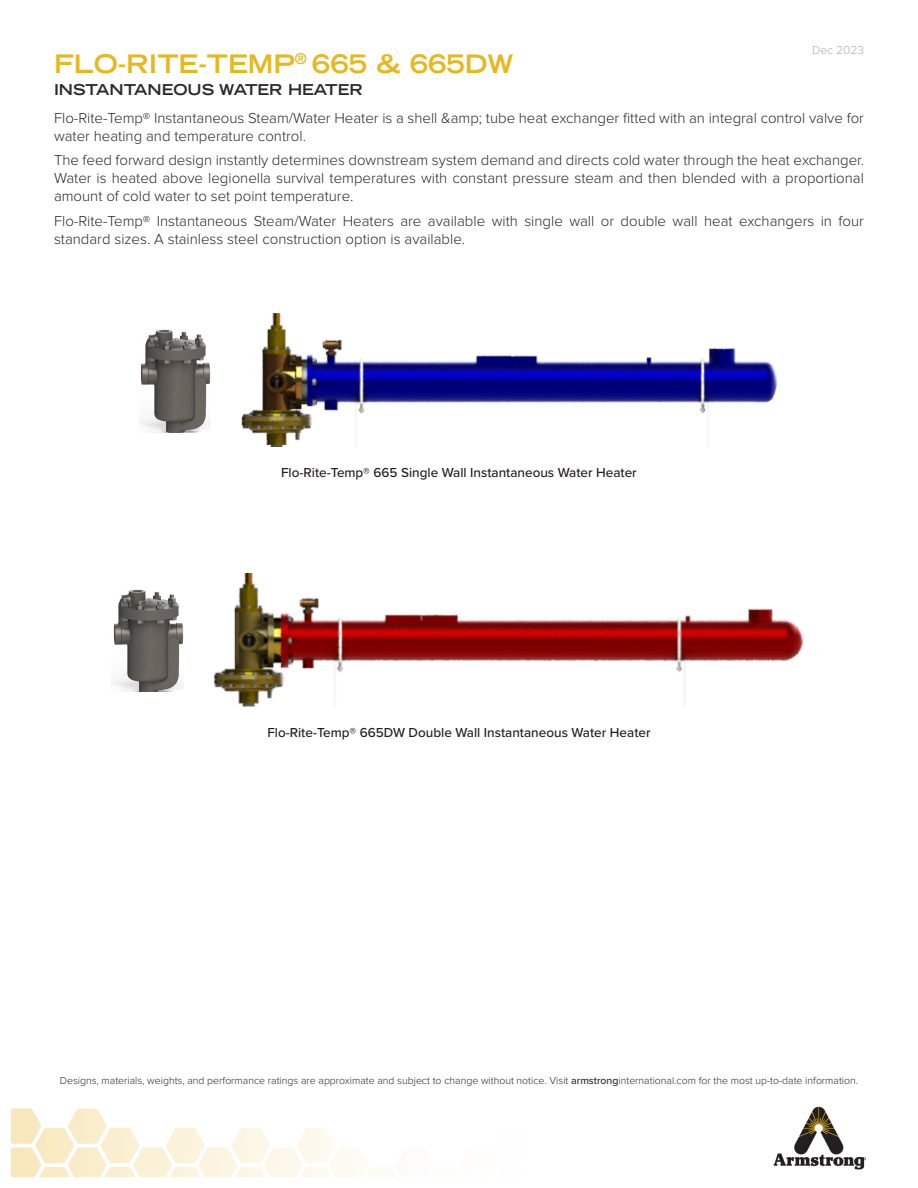
<style>
.page{position:relative;width:918px;height:1188px;background:#fff}
.page>*{position:absolute;margin:0;border:0;box-sizing:border-box;transform-origin:0 0}
.t1{font:700 expanded 25.5px "Trade Gothic LT Std";color:#e7b81e}
.Body_Text{font:300 15px/18px "Proxima Nova";color:#2a2a2a}
.t2{font:700 expanded 15px "Trade Gothic LT Std";color:#2a2a2a}
.t3{font:500 13.5px "Proxima Nova";color:#231f20}
.t4{font:300 12px "Proxima Nova";color:#adadad}
.t5{font:300 10.5px "Proxima Nova";color:#2a2a2a}
.s1{font-weight:500}
</style>
<div class="page">
<svg style="left:11px;top:1108px;width:362px;height:69px"></svg>
<img style="left:773px;top:1106px;width:93px;height:64px">
<img style="left:241px;top:314px;width:537px;height:133px">
<img style="left:139px;top:329px;width:72px;height:103px">
<img style="left:214px;top:573px;width:590px;height:134px">
<img style="left:112px;top:589px;width:72px;height:103px">
<h1 class="t1" style="left:54px;top:47px;width:461px">FLO-RITE-TEMP<sup>®</sup> 665 &amp; 665DW</h1>
<p class="t2" style="left:54px;top:79px;width:310px">INSTANTANEOUS WATER HEATER</p>
<p class="t4" style="left:812px;top:45px;width:53px">Dec 2023</p>
<p class="Body_Text" style="left:54px;top:109px;width:812px">Flo-Rite-Temp® Instantaneous Steam/Water Heater is a shell &amp;amp; tube heat exchanger fitted with an integral control valve for water heating and temperature control.</p>
<p class="Body_Text" style="left:54px;top:152px;width:812px;text-align:justify">The feed forward design instantly determines downstream system demand and directs cold water through the heat exchanger.<br>Water is heated above legionella survival temperatures with constant pressure steam and then blended with a proportional amount of cold water to set point temperature.</p>
<p class="Body_Text" style="left:54px;top:213px;width:811px">Flo-Rite-Temp® Instantaneous Steam/Water Heaters are available with single wall or double wall heat exchangers in four standard sizes. A stainless steel construction option is available.</p>
<p class="t3" style="left:281px;top:462px;width:357px">Flo-Rite-Temp® 665 Single Wall Instantaneous Water Heater</p>
<p class="t3" style="left:267px;top:722px;width:385px">Flo-Rite-Temp® 665DW Double Wall Instantaneous Water Heater</p>
<p class="t5" style="left:60px;top:1076px;width:800px">Designs, materials, weights, and performance ratings are approximate and subject to change without notice. Visit <span class="s1">armstrong</span>international.com for the most up-to-date information.</p>
</div>
